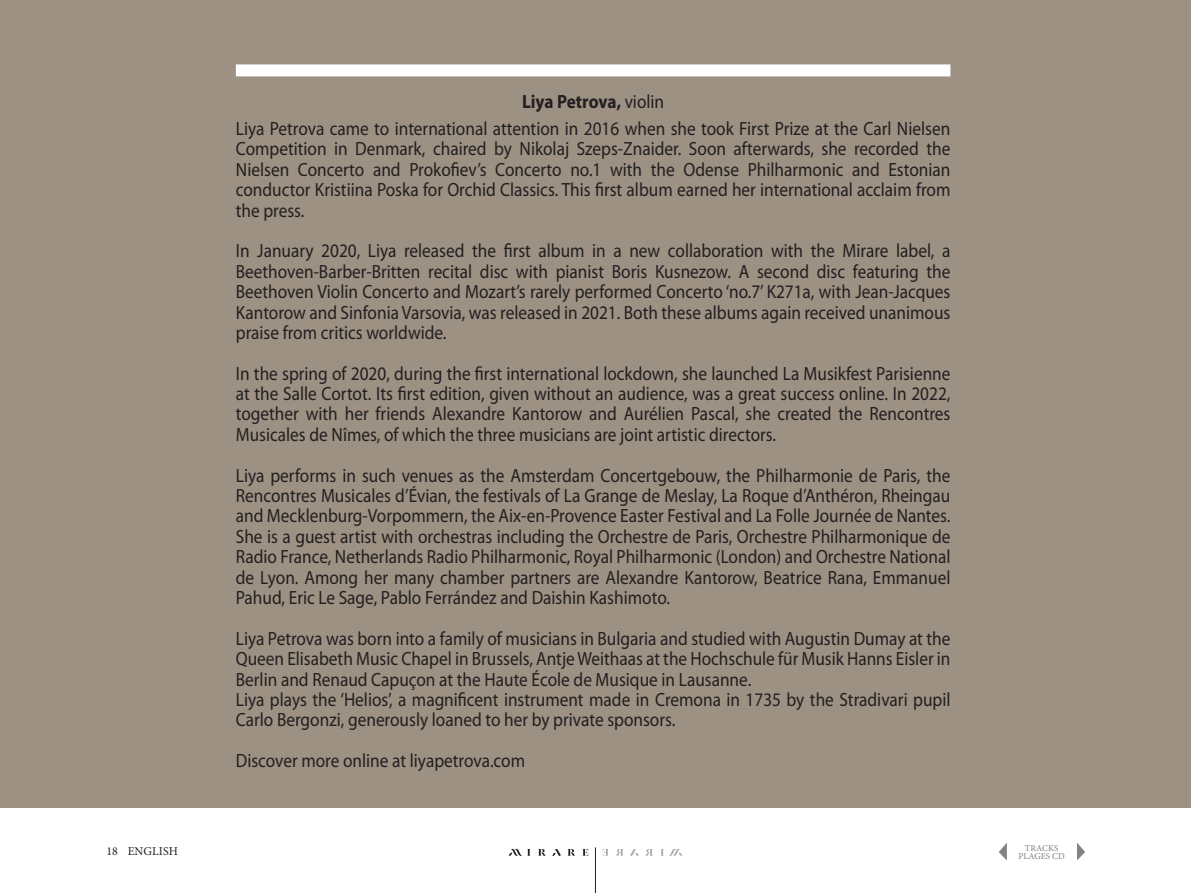
<style>
.page{position:relative;width:1191px;height:893px;background:#fff}
.page>*{position:absolute;margin:0;border:0;box-sizing:border-box;transform-origin:0 0}
.t1{font:19.2px/20.4px "Myriad Pro";color:#231f20;text-align:justify;scale:.9 1}
.t2{font:12px "Minion Pro";letter-spacing:.01em;color:#231f20}
.t3{font:9px/7.5px "Minion Pro";color:#808285;text-align:center}
.s1{font-weight:700}
</style>
<div class="page">
<svg style="left:999px;top:843px;width:8px;height:17px"></svg>
<svg style="left:1077px;top:843px;width:8px;height:17px"></svg>
<hr style="left:595px;top:847px;width:1px;height:46px;background:#231f20">
<svg style="left:508px;top:849px;width:22px;height:7px"></svg>
<svg style="left:538px;top:849px;width:7px;height:7px"></svg>
<svg style="left:568px;top:849px;width:7px;height:7px"></svg>
<svg style="left:582px;top:849px;width:6px;height:7px"></svg>
<svg style="left:552px;top:849px;width:9px;height:7px"></svg>
<svg style="left:661px;top:849px;width:21px;height:7px"></svg>
<svg style="left:645px;top:849px;width:7px;height:7px"></svg>
<svg style="left:616px;top:849px;width:7px;height:7px"></svg>
<svg style="left:603px;top:849px;width:5px;height:7px"></svg>
<svg style="left:630px;top:849px;width:9px;height:7px"></svg>
<div style="left:0;top:0;width:1191px;height:808px;background:#9c9183"></div>
<div style="left:236px;top:64px;width:714px;height:12px;background:#fff"></div>
<p class="t1" style="left:236px;top:88px;width:795px;line-height:27.2px;text-align:center"><span class="s1">Liya Petrova,</span> violin<br>Liya Petrova came to international attention in 2016 when she took First Prize at the Carl Nielsen</p>
<p class="t1" style="left:236px;top:139px;width:795px">Competition in Denmark, chaired by Nikolaj Szeps-Znaider. Soon afterwards, she recorded the Nielsen Concerto and Prokofiev’s Concerto no.1 with the Odense Philharmonic and Estonian conductor Kristiina Poska for Orchid Classics. This first album earned her international acclaim from the press.</p>
<p class="t1" style="left:236px;top:241px;width:795px">In January 2020, Liya released the first album in a new collaboration with the Mirare label, a Beethoven-Barber-Britten recital disc with pianist Boris Kusnezow. A second disc featuring the Beethoven Violin Concerto and Mozart’s rarely performed Concerto ‘no.7’ K271a, with Jean-Jacques Kantorow and Sinfonia Varsovia, was released in 2021. Both these albums again received unanimous praise from critics worldwide.</p>
<p class="t1" style="left:236px;top:363px;width:795px">In the spring of 2020, during the first international lockdown, she launched La Musikfest Parisienne at the Salle Cortot. Its first edition, given without an audience, was a great success online. In 2022, together with her friends Alexandre Kantorow and Aurélien Pascal, she created the Rencontres Musicales de Nîmes, of which the three musicians are joint artistic directors.</p>
<p class="t1" style="left:236px;top:465px;width:795px">Liya performs in such venues as the Amsterdam Concertgebouw, the Philharmonie de Paris, the Rencontres Musicales d’Évian, the festivals of La Grange de Meslay, La Roque d’Anthéron, Rheingau and Mecklenburg-Vorpommern, the Aix-en-Provence Easter Festival and La Folle Journée de Nantes.<br>She is a guest artist with orchestras including the Orchestre de Paris, Orchestre Philharmonique de Radio France, Netherlands Radio Philharmonic, Royal Philharmonic (London) and Orchestre National de Lyon. Among her many chamber partners are Alexandre Kantorow, Beatrice Rana, Emmanuel Pahud, Eric Le Sage, Pablo Ferrández and Daishin Kashimoto.</p>
<p class="t1" style="left:236px;top:629px;width:795px;text-align:left">Liya Petrova was born into a family of musicians in Bulgaria and studied with Augustin Dumay at the Queen Elisabeth Music Chapel in Brussels, Antje Weithaas at the Hochschule für Musik Hanns Eisler in Berlin and Renaud Capuçon at the Haute École de Musique in Lausanne.<br>Liya plays the ‘Helios’, a magnificent instrument made in Cremona in 1735 by the Stradivari pupil Carlo Bergonzi, generously loaned to her by private sponsors.</p>
<p class="t1" style="left:236px;top:751px;width:323px">Discover more online at liyapetrova.com</p>
<p class="t2" style="left:106px;top:843px;width:13px">18</p>
<p class="t3" style="left:1018px;top:844px;width:48px">TRACKS<br>PLAGES CD</p>
<p class="t2" style="left:128px;top:843px;width:52px">ENGLISH</p>
</div>
